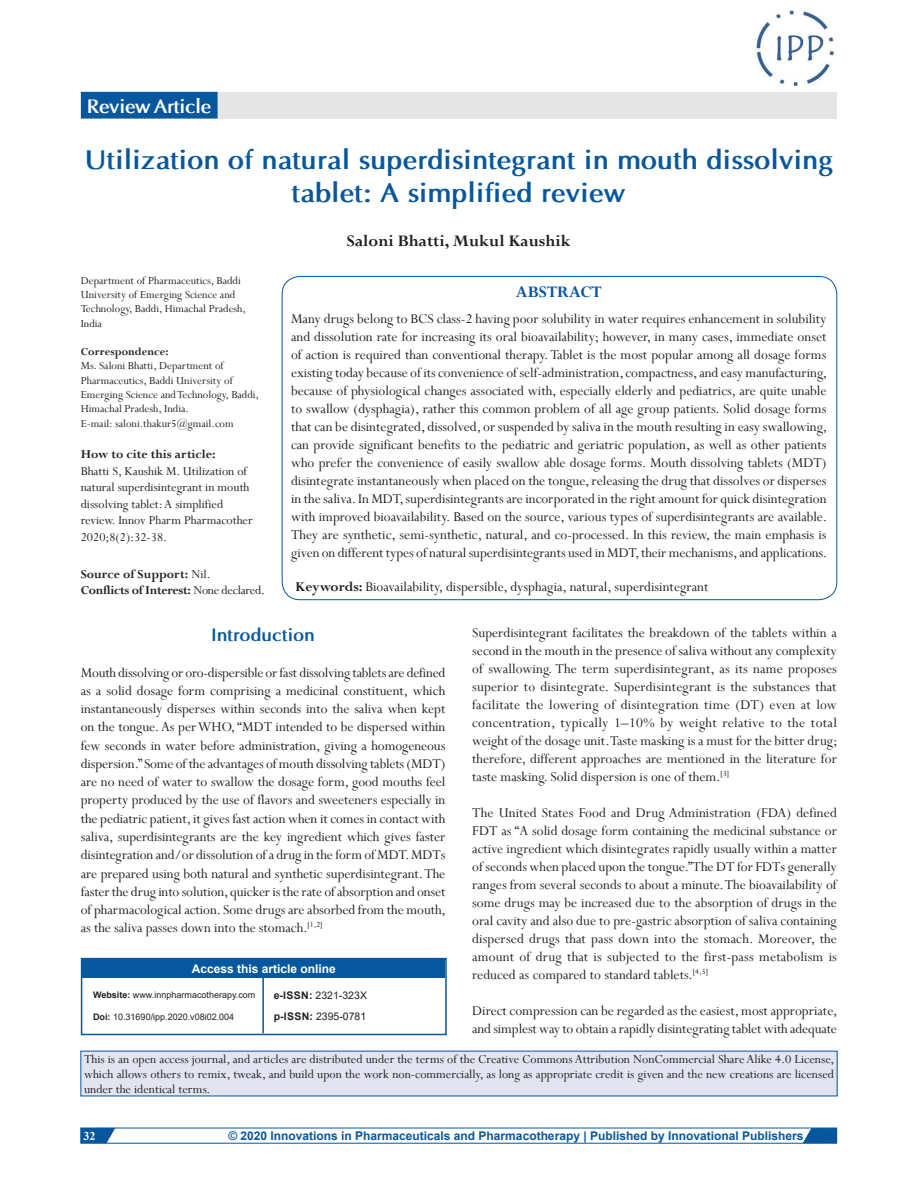
<style>
.page{position:relative;width:918px;height:1188px;background:#fff}
.page>*{position:absolute;margin:0;border:0;box-sizing:border-box;transform-origin:0 0}
.AT{font:700 27px/32.4px "Optima";color:#07579e;text-align:center}
.AH{font:700 19.5px "Optima";letter-spacing:-.025em;color:#fff}
.AU{font:700 18px "Perpetua";color:#231f20}
.t1{font:700 18px "Optima";color:#07579e}
.ABSH{font:700 18px "Perpetua";color:#07579e}
.TX{font:15px/18px "Perpetua";color:#231f20;text-align:justify}
.ABS{font:15px/18px "Perpetua";letter-spacing:-.005em;color:#231f20;text-align:justify}
.KWD{font:15px "Perpetua";color:#231f20}
.TX_copy{font:13.5px/15px "Perpetua";color:#231f20;text-align:justify}
.HTC{font:13.5px/16.5px "Perpetua";color:#231f20}
.HTC-2{font:700 13.5px/16.5px "Perpetua";letter-spacing:-.025em;color:#231f20}
.ADD{font:12px/14.4px "Perpetua";color:#231f20}
.AFF{font:12px/14.4px "Perpetua";color:#231f20}
.t2{font:700 12px "Arial";color:#07579e}
.ATAO{font:700 12px "Arial";color:#fff}
.t3{font:700 12px "Times New Roman";color:#fff}
.WEB{font:10.5px "Arial";color:#231f20}
.WEB-2{font:9px "Arial";color:#231f20}
.s1{font-weight:700}
.s2{font-weight:400}
</style>
<div class="page">
<svg style="left:80px;top:1128px;width:758px;height:16px"></svg>
<div style="left:81px;top:1051px;width:756px;height:45px;background:#e2e5f1"></div>
<div style="left:83px;top:960px;width:362px;height:18px;background:#07579e"></div>
<hr style="left:262px;top:978px;width:2px;height:55px;background:#07579e">
<div style="left:81px;top:958px;width:366px;height:77px;border:2px solid #07579e"></div>
<img style="left:755px;top:10px;width:80px;height:75px">
<div style="left:81px;top:92px;width:756px;height:27px;background:#e6e6e6"></div>
<div style="left:82px;top:93px;width:135px;height:25px;background:#07579e"></div>
<div style="left:81px;top:92px;width:137px;height:27px;border:2px solid #07579e"></div>
<p class="AH" style="left:87px;top:94px;width:126px">Review Article</p>
<p class="AT" style="left:85px;top:144px;width:750px">Utilization of natural superdisintegrant in mouth dissolving tablet: A simplified review</p>
<p class="AU" style="left:347px;top:230px;width:226px">Saloni Bhatti, Mukul Kaushik</p>
<p class="ABSH" style="left:516px;top:280px;width:88px">ABSTRACT</p>
<p class="ABS" style="left:291px;top:310px;width:538px">Many drugs belong to BCS class-2 having poor solubility in water requires enhancement in solubility and dissolution rate for increasing its oral bioavailability; however, in many cases, immediate onset of action is required than conventional therapy. Tablet is the most popular among all dosage forms existing today because of its convenience of self-administration, compactness, and easy manufacturing, because of physiological changes associated with, especially elderly and pediatrics, are quite unable to swallow (dysphagia), rather this common problem of all age group patients. Solid dosage forms that can be disintegrated, dissolved, or suspended by saliva in the mouth resulting in easy swallowing, can provide significant benefits to the pediatric and geriatric population, as well as other patients who prefer the convenience of easily swallow able dosage forms. Mouth dissolving tablets (MDT) disintegrate instantaneously when placed on the tongue, releasing the drug that dissolves or disperses in the saliva. In MDT, superdisintegrants are incorporated in the right amount for quick disintegration with improved bioavailability. Based on the source, various types of superdisintegrants are available.<br>They are synthetic, semi-synthetic, natural, and co-processed. In this review, the main emphasis is given on different types of natural superdisintegrants used in MDT, their mechanisms, and applications.</p>
<p class="KWD" style="left:296px;top:577px;width:415px"><span class="s1">Keywords:</span> Bioavailability, dispersible, dysphagia, natural, superdisintegrant</p>
<p class="AFF" style="left:81px;top:273px;width:167px">Department of Pharmaceutics, Baddi<br>University of Emerging Science and<br>Technology, Baddi, Himachal Pradesh,<br>India</p>
<p class="ADD" style="left:81px;top:344px;width:180px"><span class="s1">Correspondence:<br></span>Ms. Saloni Bhatti, Department of<br>Pharmaceutics, Baddi University of<br>Emerging Science and Technology, Baddi,<br>Himachal Pradesh, India.<br>E-mail: saloni.thakur5@gmail.com</p>
<p class="HTC" style="left:81px;top:446px;width:173px"><span class="s1">How to cite this article:<br></span>Bhatti S, Kaushik M. Utilization of natural superdisintegrant in mouth dissolving tablet: A simplified review. Innov Pharm Pharmacother<br>2020;8(2):32-38.</p>
<p class="HTC-2" style="left:81px;top:565px;width:186px">Source of Support: <span class="s2">Nil.<br></span>Conflicts of Interest: <span class="s2">None declared.</span></p>
<h1 class="t1" style="left:211px;top:624px;width:105px">Introduction</h1>
<p class="TX" style="left:81px;top:663px;width:367px">Mouth dissolving or oro-dispersible or fast dissolving tablets are defined as a solid dosage form comprising a medicinal constituent, which instantaneously disperses within seconds into the saliva when kept on the tongue. As per WHO, “MDT intended to be dispersed within few seconds in water before administration, giving a homogeneous dispersion.” Some of the advantages of mouth dissolving tablets (MDT) are no need of water to swallow the dosage form, good mouths feel property produced by the use of flavors and sweeteners especially in the pediatric patient, it gives fast action when it comes in contact with saliva, superdisintegrants are the key ingredient which gives faster disintegration and/or dissolution of a drug in the form of MDT. MDTs are prepared using both natural and synthetic superdisintegrant. The faster the drug into solution, quicker is the rate of absorption and onset of pharmacological action. Some drugs are absorbed from the mouth, as the saliva passes down into the stomach.<sup>[1,2]</sup></p>
<p class="ATAO" style="left:192px;top:961px;width:146px">Access this article online</p>
<p class="WEB-2" style="left:93px;top:989px;width:164px"><span class="s1">Website:</span> www.innpharmacotherapy.com</p>
<p class="WEB-2" style="left:93px;top:1011px;width:143px"><span class="s1">Doi:</span> 10.31690/ipp.2020.v08i02.004</p>
<p class="WEB" style="left:274px;top:988px;width:95px"><span class="s1">e-ISSN:</span> 2321-323X</p>
<p class="WEB" style="left:274px;top:1009px;width:94px"><span class="s1">p-ISSN:</span> 2395-0781</p>
<p class="TX" style="left:472px;top:623px;width:367px">Superdisintegrant facilitates the breakdown of the tablets within a second in the mouth in the presence of saliva without any complexity of swallowing. The term superdisintegrant, as its name proposes superior to disintegrate. Superdisintegrant is the substances that facilitate the lowering of disintegration time (DT) even at low concentration, typically 1–10% by weight relative to the total weight of the dosage unit. Taste masking is a must for the bitter drug; therefore, different approaches are mentioned in the literature for taste masking. Solid dispersion is one of them.<sup>[3]</sup></p>
<p class="TX" style="left:472px;top:803px;width:366px">The United States Food and Drug Administration (FDA) defined FDT as “A solid dosage form containing the medicinal substance or active ingredient which disintegrates rapidly usually within a matter of seconds when placed upon the tongue.” The DT for FDTs generally ranges from several seconds to about a minute. The bioavailability of some drugs may be increased due to the absorption of drugs in the oral cavity and also due to pre-gastric absorption of saliva containing dispersed drugs that pass down into the stomach. Moreover, the amount of drug that is subjected to the first-pass metabolism is reduced as compared to standard tablets.<sup>[4,5]</sup></p>
<p class="TX" style="left:472px;top:1001px;width:367px">Direct compression can be regarded as the easiest, most appropriate, and simplest way to obtain a rapidly disintegrating tablet with adequate</p>
<p class="TX_copy" style="left:84px;top:1051px;width:752px">This is an open access journal, and articles are distributed under the terms of the Creative Commons Attribution NonCommercial Share Alike 4.0 License, which allows others to remix, tweak, and build upon the work non-commercially, as long as appropriate credit is given and the new creations are licensed under the identical terms.</p>
<p class="t3" style="left:84px;top:1127px;width:13px">32</p>
<p class="t2" style="left:228px;top:1127px;width:577px">© 2020 Innovations in Pharmaceuticals and Pharmacotherapy | Published by Innovational Publishers</p>
</div>
